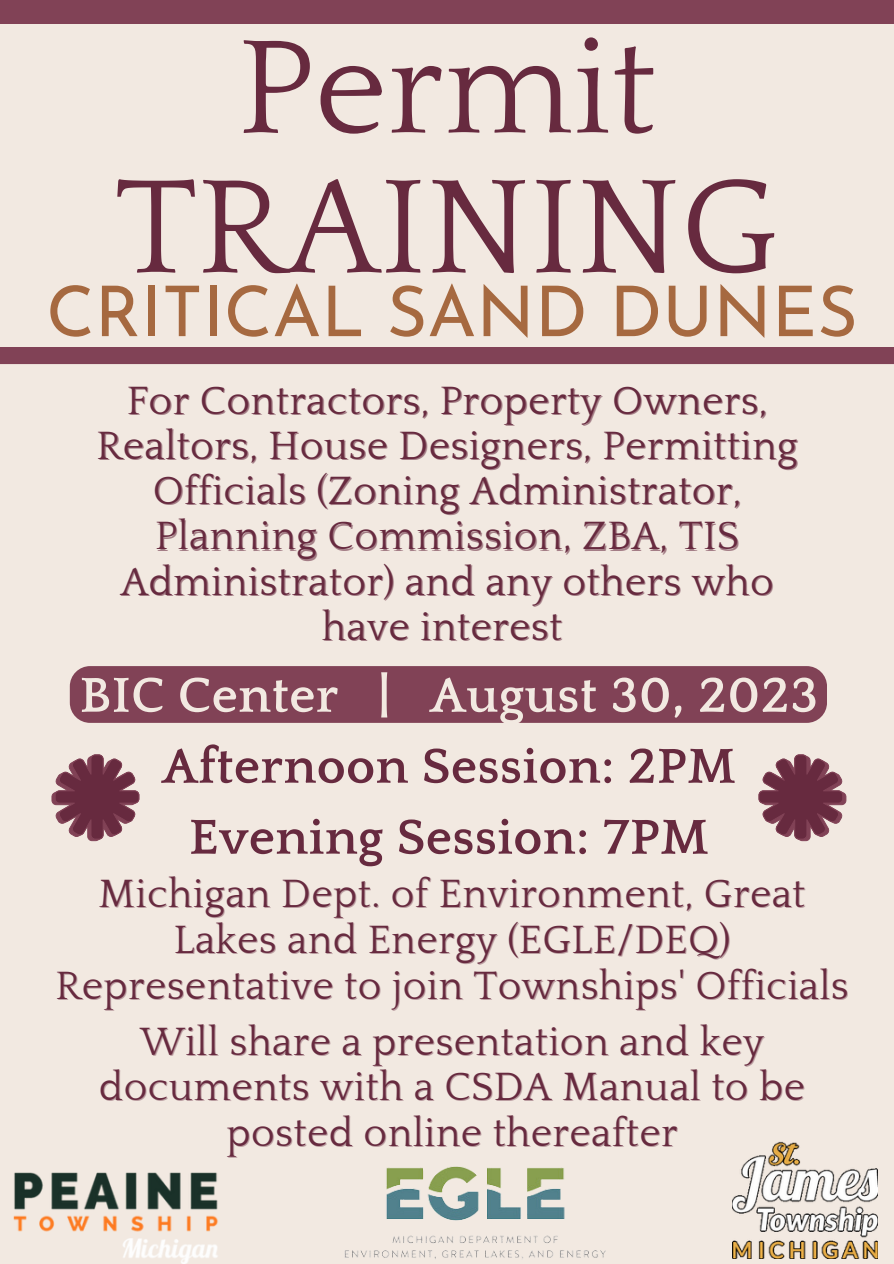
<style>
.page{position:relative;width:894px;height:1264px;background:#fff}
.page>*{position:absolute;margin:0;border:0;box-sizing:border-box;transform-origin:0 0}
.t1{font:139.2px/139.6px "Quattrocento";color:#672a3f;text-align:center}
.t2{font:69.75px "Josefin Sans";color:#a66940}
.t3{font:700 51.3px "Quattrocento";letter-spacing:.01em;color:#672a3f}
.t4{font:700 51.3px "Quattrocento";letter-spacing:.01em;color:#f2e9e1}
.t5{font:40.5px/45px "Quattrocento";letter-spacing:.01em;color:#672a3f;text-align:center}
</style>
<div class="page">
<div style="left:0;top:0;width:893px;height:1263px;background:#f2e9e1"></div>
<div style="left:0;top:0;width:893px;height:24px;background:#814256"></div>
<div style="left:70px;top:666px;width:756px;height:57px;background:#814256;border-radius:20px"></div>
<svg style="left:51px;top:754px;width:88px;height:87px"></svg>
<svg style="left:758px;top:754px;width:88px;height:87px"></svg>
<div style="left:0;top:347px;width:893px;height:17px;background:#814256"></div>
<img style="left:732px;top:1141px;width:145px;height:117px">
<img style="left:14px;top:1172px;width:204px;height:91px">
<img style="left:344px;top:1166px;width:262px;height:93px">
<p class="t1" style="left:115px;top:21px;width:665px">Permit<br>TRAINING</p>
<p class="t2" style="left:46px;top:284px;width:812px">CRITICAL SAND DUNES</p>
<p class="t5" style="left:97px;top:380px;width:702px">For Contractors, Property Owners,<br>Realtors, House Designers, Permitting<br>Officials (Zoning Administrator,<br>Planning Commission, ZBA, TIS<br>Administrator) and any others who have interest</p>
<p class="t4" style="left:80px;top:668px;width:739px">BIC Center | August 30, 2023</p>
<p class="t3" style="left:162px;top:739px;width:575px">Afternoon Session: 2PM</p>
<p class="t3" style="left:189px;top:810px;width:521px">Evening Session: 7PM</p>
<p class="t5" style="left:55px;top:872px;width:794px;line-height:45.8px">Michigan Dept. of Environment, Great<br>Lakes and Energy (EGLE/DEQ)<br>Representative to join Townships' Officials</p>
<p class="t5" style="left:99px;top:1019px;width:707px;line-height:45.8px">Will share a presentation and key documents with a CSDA Manual to be posted online thereafter</p>
</div>
